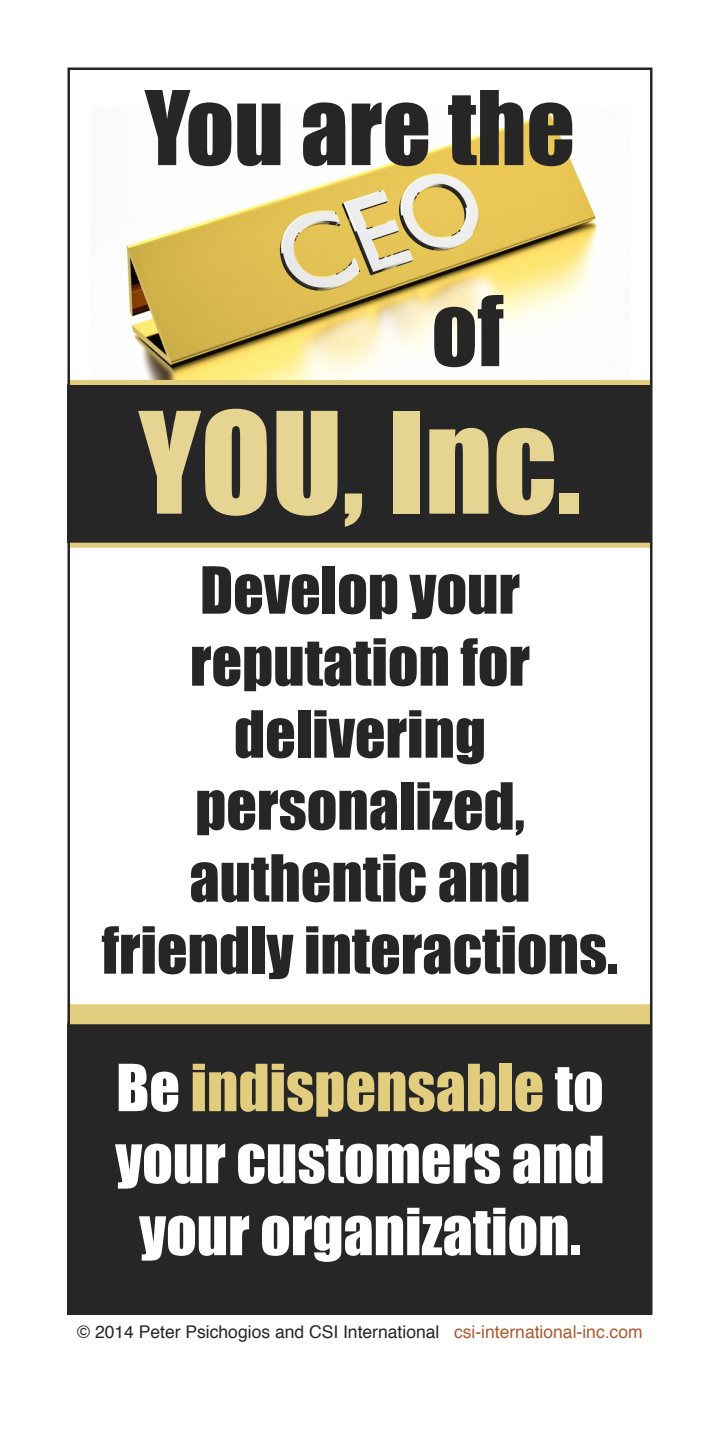
<style>
.page{position:relative;width:720px;height:1440px;background:#fff}
.page>*{position:absolute;margin:0;border:0;box-sizing:border-box;transform-origin:0 0}
.t1{font:130px "Impact";color:#e6d492}
.t2{font:95px "Impact";color:#272627}
.t3{font:90px "Impact";color:#272627}
.t4{font:60px/72px "Impact";color:#272627;text-align:center}
.t5{font:60px/72px "Impact";color:#fff;text-align:center}
.t6{font:17.5px "Helvetica";color:#272627}
.s1{color:#e2cd7f}
.s2{color:#ac5b31}
</style>
<div class="page">
<div style="left:68px;top:1022px;width:584px;height:293px;background:#272627"></div>
<img style="left:126px;top:111px;width:471px;height:269px">
<div style="left:68px;top:384px;width:584px;height:158px;background:#272627"></div>
<div style="left:68px;top:380px;width:583px;height:5px;background:#e2cd7f"></div>
<div style="left:69px;top:543px;width:583px;height:5px;background:#e2cd7f"></div>
<div style="left:68px;top:1004px;width:583px;height:20px;background:#e2cd7f"></div>
<h2 class="t2" style="left:145px;top:69px;width:432px">You are the</h2>
<h3 class="t3" style="left:432px;top:275px;width:74px">of</h3>
<h1 class="t1" style="left:139px;top:383px;width:444px">YOU, Inc.</h1>
<p class="t4" style="left:102px;top:554px;width:518px">Develop your reputation for delivering personalized, authentic and friendly interactions.</p>
<p class="t5" style="left:115px;top:1051px;width:491px">Be <span class="s1">indispensable</span> to your customers and your organization.</p>
<p class="t6" style="left:77px;top:1325px;width:567px">© 2014 Peter Psichogios and CSI International <span class="s2">csi-international-inc.com</span></p>
</div>
